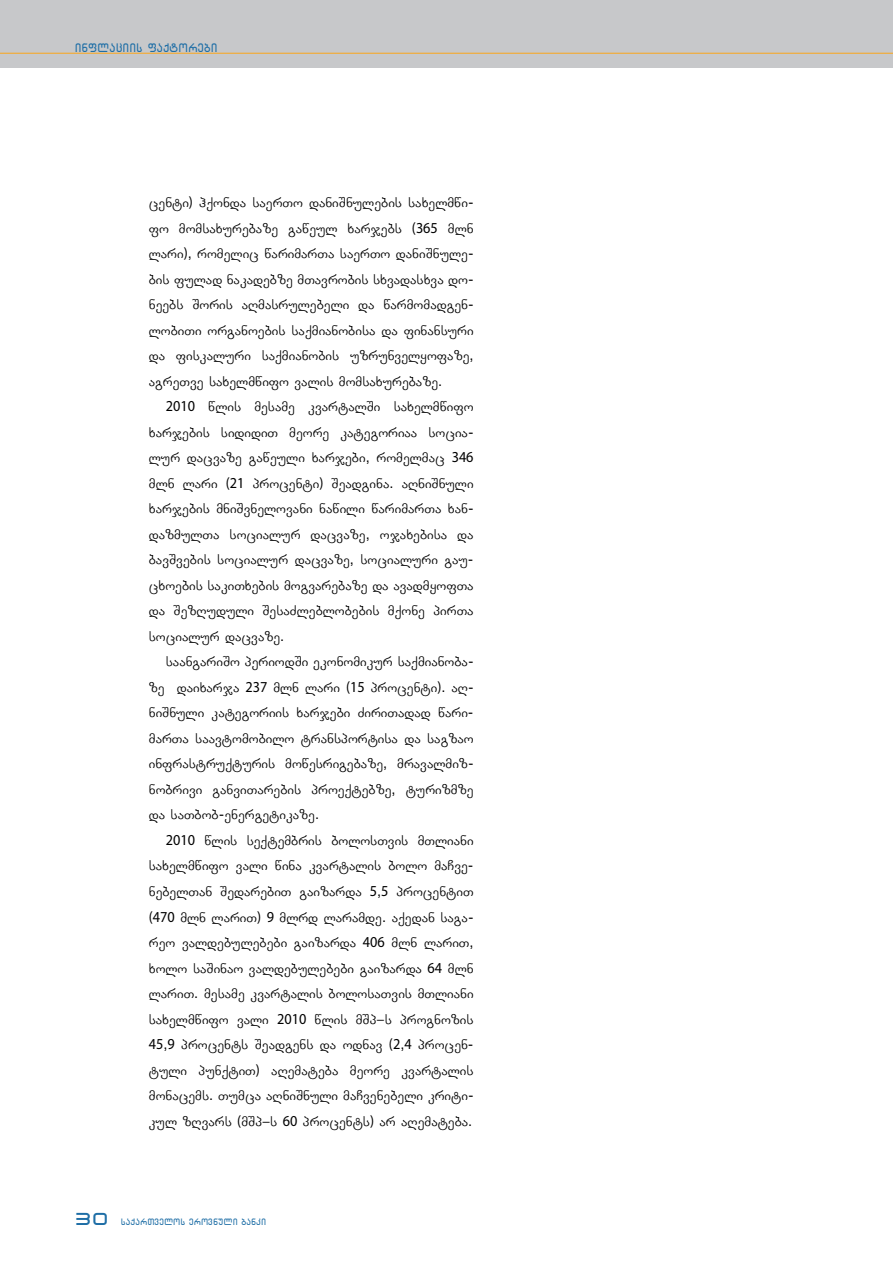
<style>
.page{position:relative;width:893px;height:1263px;background:#fff}
.page>*{position:absolute;margin:0;border:0;box-sizing:border-box;transform-origin:0 0}
.t1{font:14.25px/25.5px "A Kolkhety N";color:#000;text-align:justify}
.t2{font:12px "Sanet";color:#1e6ea6}
.t3{font:9px "Sanet";color:#1e6ea6}
.s1{font-family:"Gotthard";font-size:18px}
</style>
<div class="page">
<div style="left:0;top:0;width:893px;height:68px;background:#c7c8ca"></div>
<hr style="left:0;top:53px;width:893px;height:1px;background:#faa61a">
<p class="t2" style="left:75px;top:40px;width:144px">INFLACIIS FAQTOREBI</p>
<p class="t1" style="left:149px;top:189px;width:326px">CENTI) HQONDA SAERTO DANISNULEBIS SAXELMWI-FO MOMSAXUREBAZE GAWEUL XARJEBS (365 MLN LARI), ROMELIC WARIMARTA SAERTO DANISNULE-BIS FULAD NAKADEBZE MTAVROBIS SXVADASXVA DO-NEEBS SORIS ARMASRULEBELI DA WARMOMADGEN-LOBITI ORGANOEBIS SAQMIANOBISA DA FINANSURI DA FISKALURI SAQMIANOBIS UZRUNVELYOFAZE, AGRETVE SAXELMWIFO VALIS MOMSAXUREBAZE.</p>
<p class="t1" style="left:149px;top:394px;width:326px;text-indent:17px">2010 WLIS MESAME KVARTALSI SAXELMWIFO XARJEBIS SIDIDIT MEORE KATEGORIAA SOCIA-LUR DACVAZE GAWEULI XARJEBI, ROMELMAC 346<br>MLN LARI (21 PROCENTI) SEADGINA. ARNISNULI XARJEBIS MNISVNELOVANI NAWILI WARIMARTA XAN-DAZMULTA SOCIALUR DACVAZE, OJAXEBISA DA BAVSVEBIS SOCIALUR DACVAZE, SOCIALURI GAU-CXOEBIS SAKITXEBIS MOGVAREBAZE DA AVADMYOFTA DA SEZRUDULI SESAZLEBLOBEBIS MQONE PIRTA SOCIALUR DACVAZE.</p>
<p class="t1" style="left:149px;top:649px;width:326px;text-indent:17px">SAANGARISO PERIODSI EKONOMIKUR SAQMIANOBA-ZE DAIXARJA 237 MLN LARI (15 PROCENTI). AR-NISNULI KATEGORIIS XARJEBI ZIRITADAD WARI-MARTA SAAVTOMOBILO TRANSPORTISA DA SAGZAO INFRASTRUQTURIS MOWESRIGEBAZE, MRAVALMIZ-NOBRIVI GANVITAREBIS PROEQTEBZE, TURIZMZE DA SATBOB-ENERGETIKAZE.</p>
<p class="t1" style="left:149px;top:827px;width:326px;text-indent:17px">2010 WLIS SEQTEMBRIS BOLOSTVIS MTLIANI SAXELMWIFO VALI WINA KVARTALIS BOLO MACVE-NEBELTAN SEDAREBIT GAIZARDA 5,5 PROCENTIT (470 MLN LARIT) 9 MLRD LARAMDE. AQEDAN SAGA-REO VALDEBULEBEBI GAIZARDA 406 MLN LARIT, XOLO SASINAO VALDEBULEBEBI GAIZARDA 64 MLN LARIT. MESAME KVARTALIS BOLOSATVIS MTLIANI SAXELMWIFO VALI 2010 WLIS MSP_S PROGNOZIS 45,9 PROCENTS SEADGENS DA ODNAV (2,4 PROCEN-TULI PUNQTIT) AREMATEBA MEORE KVARTALIS MONACEMS. TUMCA ARNISNULI MACVENEBELI KRITI-KUL ZRVARS (MSP_S 60 PROCENTS) AR AREMATEBA.</p>
<p class="t3" style="left:75px;top:1217px;width:193px"><span class="s1">30</span> SAQARTVELOS EROVNULI BANKI</p>
</div>
